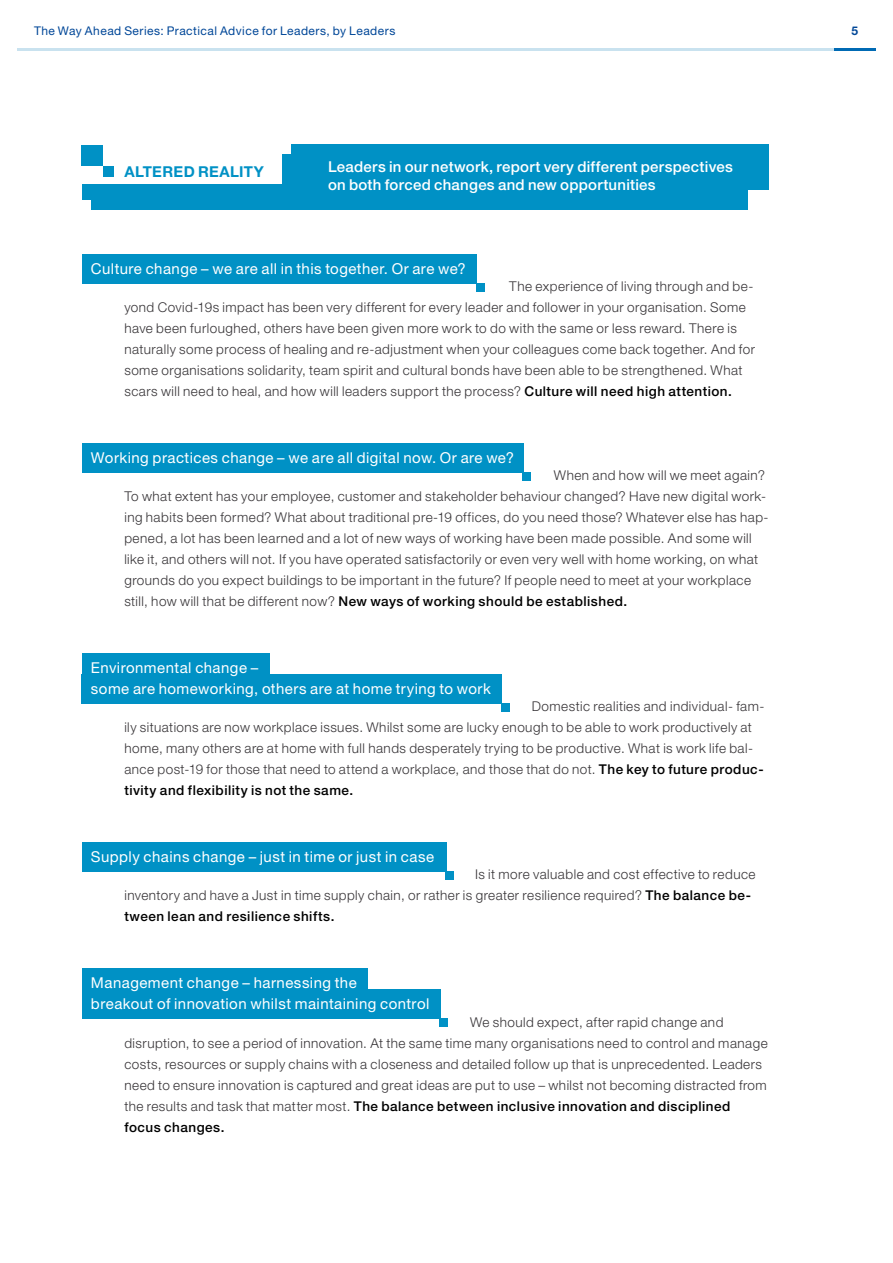
<style>
.page{position:relative;width:893px;height:1263px;background:#fff}
.page>*{position:absolute;margin:0;border:0;box-sizing:border-box;transform-origin:0 0}
.t1{font:15px/21px "Helvetica Neue LT Std";letter-spacing:.03em;color:#fff}
.t2{font:500 15px/18px "Helvetica Neue LT Std";letter-spacing:.02em;color:#fff}
.t3{font:700 15px "Helvetica Neue LT Std";letter-spacing:.02em;color:#0091c5}
.t4{font:300 13.5px/21px "Helvetica Neue LT Std";letter-spacing:.035em;color:#373437}
.t5{font:12px "Helvetica Neue LT Std";letter-spacing:.04em;color:#004798}
.t6{font:700 12px "Helvetica Neue LT Std";color:#004798}
.s1{font-weight:500;color:#000}
</style>
<div class="page">
<div style="left:82px;top:989px;width:359px;height:30px;background:#0091c5"></div>
<div style="left:82px;top:968px;width:285px;height:30px;background:#0091c5"></div>
<div style="left:440px;top:1018px;width:8px;height:8px;background:#0091c5"></div>
<div style="left:82px;top:842px;width:364px;height:30px;background:#0091c5"></div>
<div style="left:445px;top:871px;width:9px;height:8px;background:#0091c5"></div>
<div style="left:82px;top:443px;width:442px;height:30px;background:#0091c5"></div>
<div style="left:82px;top:254px;width:395px;height:30px;background:#0091c5"></div>
<div style="left:476px;top:283px;width:9px;height:8px;background:#0091c5"></div>
<div style="left:523px;top:472px;width:8px;height:8px;background:#0091c5"></div>
<div style="left:82px;top:674px;width:420px;height:30px;background:#0091c5"></div>
<div style="left:82px;top:653px;width:188px;height:30px;background:#0091c5"></div>
<div style="left:501px;top:703px;width:8px;height:8px;background:#0091c5"></div>
<div style="left:82px;top:144px;width:687px;height:65px;background:#0091c5"></div>
<hr style="left:833px;top:49px;width:43px;height:2px;background:#006ab4">
<hr style="left:17px;top:49px;width:816px;height:2px;background:#c9e2ef">
<div style="left:80px;top:142px;width:201px;height:42px;background:#fff"></div>
<div style="left:82px;top:145px;width:21px;height:21px;background:#0091c5"></div>
<div style="left:749px;top:190px;width:21px;height:21px;background:#fff"></div>
<div style="left:103px;top:166px;width:11px;height:11px;background:#0091c5"></div>
<div style="left:280px;top:143px;width:11px;height:10px;background:#fff"></div>
<div style="left:80px;top:200px;width:11px;height:11px;background:#fff"></div>
<p class="t5" style="left:34px;top:24px;width:363px">The Way Ahead Series: Practical Advice for Leaders, by Leaders</p>
<p class="t6" style="left:851px;top:23px;width:8px">5</p>
<p class="t3" style="left:124px;top:162px;width:141px">ALTERED REALITY</p>
<p class="t2" style="left:328px;top:157px;width:406px">Leaders in our network, report very different perspectives on both forced changes and new opportunities</p>
<p class="t1" style="left:91px;top:258px;width:376px">Culture change – we are all in this together. Or are we?</p>
<p class="t4" style="left:124px;top:276px;width:632px;text-indent:385px">The experience of living through and be&shy;yond Covid-19s impact has been very different for every leader and follower in your organisation. Some have been furloughed, others have been given more work to do with the same or less reward. There is naturally some process of healing and re-adjustment when your colleagues come back together. And for some organisations solidarity, team spirit and cultural bonds have been able to be strengthened. What scars will need to heal, and how will leaders support the process? <span class="s1">Culture will need high attention.</span></p>
<p class="t1" style="left:91px;top:447px;width:425px">Working practices change – we are all digital now. Or are we?</p>
<p class="t4" style="left:124px;top:465px;width:646px;text-indent:429px">When and how will we meet again?<br>To what extent has your employee, customer and stakeholder behaviour changed? Have new digital work&shy;ing habits been formed? What about traditional pre-19 offices, do you need those? Whatever else has hap&shy;pened, a lot has been learned and a lot of new ways of working have been made possible. And some will like it, and others will not. If you have operated satisfactorily or even very well with home working, on what grounds do you expect buildings to be important in the future? If people need to meet at your workplace still, how will that be different now? <span class="s1">New ways of working should be established.</span></p>
<p class="t1" style="left:91px;top:657px;width:401px">Environmental change –<br>some are homeworking, others are at home trying to work</p>
<p class="t4" style="left:124px;top:696px;width:642px;text-indent:407px">Domestic realities and individual- fam&shy;ily situations are now workplace issues. Whilst some are lucky enough to be able to work productively at home, many others are at home with full hands desperately trying to be productive. What is work life bal&shy;ance post-19 for those that need to attend a workplace, and those that do not. <span class="s1">The key to future produc&shy;tivity and flexibility is not the same.</span></p>
<p class="t1" style="left:91px;top:846px;width:345px">Supply chains change – just in time or just in case</p>
<p class="t4" style="left:124px;top:864px;width:633px;text-indent:351px">Is it more valuable and cost effective to reduce inventory and have a Just in time supply chain, or rather is greater resilience required? <span class="s1">The balance be&shy;tween lean and resilience shifts.</span></p>
<p class="t1" style="left:91px;top:972px;width:340px">Management change – harnessing the<br>breakout of innovation whilst maintaining control</p>
<p class="t4" style="left:124px;top:1011px;width:645px;text-indent:346px">We should expect, after rapid change and disruption, to see a period of innovation. At the same time many organisations need to control and manage costs, resources or supply chains with a closeness and detailed follow up that is unprecedented. Leaders need to ensure innovation is captured and great ideas are put to use – whilst not becoming distracted from the results and task that matter most. <span class="s1">The balance between inclusive innovation and disciplined focus changes.</span></p>
</div>
